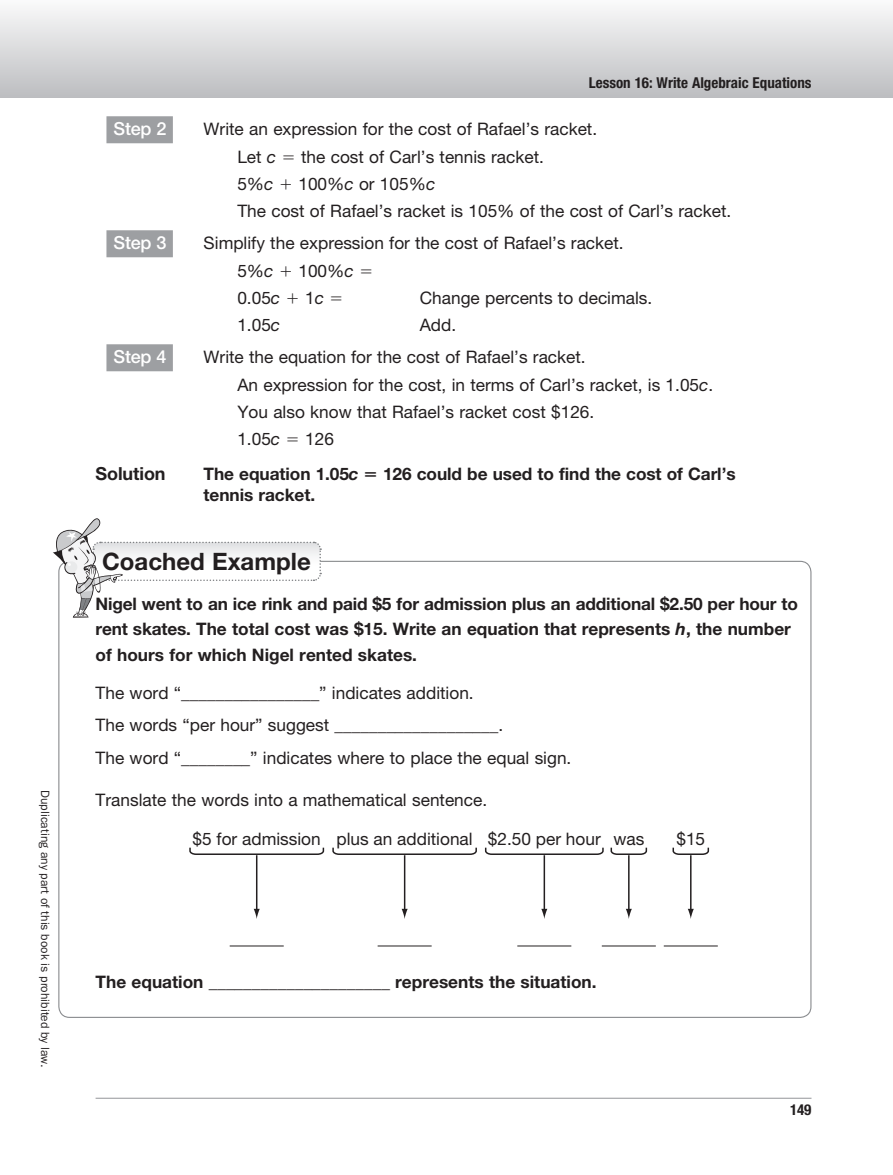
<style>
.page{position:relative;width:893px;height:1175px;background:#fff}
.page>*{position:absolute;margin:0;border:0;box-sizing:border-box;transform-origin:0 0}
.t1{font:700 24px "Helvetica Neue LT Std";color:#231f20}
.t2{font:500 18px "Helvetica Neue LT Std";letter-spacing:-.015em;color:#fff}
.t3{font:700 18px "Helvetica Neue LT Std";letter-spacing:-.005em;color:#231f20}
.t4{font:17.25px/27.2px "Helvetica Neue LT Std";color:#231f20}
.t5{font:700 17.25px/25.5px "Helvetica Neue LT Std";letter-spacing:-.005em;color:#231f20}
.t6{font:700 condensed 15px "Helvetica Neue LT Std";color:#231f20}
.t7{font:12px "ITC Franklin Gothic Std";color:#231f20}
.s1{font-style:italic}
.s2{font-family:"Math Pi One"}
</style>
<div class="page">
<hr style="left:0;top:0;width:1px;height:97px;background:#bcbdc0">
<hr style="left:96px;top:1098px;width:715px;height:1px;background:#939598">
<div style="left:1px;top:0;width:891px;height:97px;background:linear-gradient(to bottom,#fafafb,#bdbec1)"></div>
<div style="left:106px;top:116px;width:67px;height:27px;background:#9d9fa2"></div>
<div style="left:106px;top:230px;width:67px;height:27px;background:#9d9fa2"></div>
<div style="left:106px;top:344px;width:67px;height:27px;background:#9d9fa2"></div>
<svg style="left:189px;top:847px;width:136px;height:9px"></svg>
<hr style="left:230px;top:945px;width:54px;height:1px;background:#231f20">
<hr style="left:256px;top:855px;width:1px;height:56px;background:#231f20">
<svg style="left:254px;top:909px;width:6px;height:10px"></svg>
<svg style="left:332px;top:847px;width:145px;height:9px"></svg>
<hr style="left:377px;top:945px;width:54px;height:1px;background:#231f20">
<hr style="left:404px;top:855px;width:1px;height:56px;background:#231f20">
<svg style="left:401px;top:909px;width:6px;height:10px"></svg>
<hr style="left:517px;top:945px;width:54px;height:1px;background:#231f20">
<hr style="left:543px;top:855px;width:2px;height:56px;background:#231f20">
<svg style="left:541px;top:909px;width:6px;height:10px"></svg>
<svg style="left:672px;top:847px;width:37px;height:9px"></svg>
<hr style="left:663px;top:945px;width:54px;height:1px;background:#231f20">
<hr style="left:690px;top:855px;width:1px;height:56px;background:#231f20">
<svg style="left:688px;top:909px;width:5px;height:10px"></svg>
<svg style="left:484px;top:847px;width:163px;height:9px"></svg>
<hr style="left:601px;top:945px;width:54px;height:1px;background:#231f20">
<hr style="left:628px;top:855px;width:1px;height:56px;background:#231f20">
<svg style="left:626px;top:909px;width:5px;height:10px"></svg>
<svg style="left:53px;top:518px;width:269px;height:100px"></svg>
<p class="t7" style="left:52px;top:790px;width:279px;rotate:90deg">Duplicating any part of this book is prohibited by law.</p>
<p class="t6" style="left:588px;top:74px;width:224px">Lesson 16: Write Algebraic Equations</p>
<p class="t2" style="left:114px;top:118px;width:54px">Step 2</p>
<p class="t4" style="left:237px;top:115px;width:358px;text-indent:-34px">Write an expression for the cost of Rafael’s racket.<br>Let <span class="s1">c</span></p>
<p class="t4" style="left:301px;top:143px;width:241px">the cost of Carl’s tennis racket.</p>
<p class="t4" style="left:237px;top:170px;width:492px;text-indent:61px">100%<span class="s1">c</span> or 105%<span class="s1">c<br></span>The cost of Rafael’s racket is 105% of the cost of Carl’s racket.</p>
<p class="t4" style="left:237px;top:170px;width:38px">5%<span class="s1">c</span></p>
<p class="t2" style="left:114px;top:232px;width:54px">Step 3</p>
<p class="t4" style="left:237px;top:229px;width:385px;text-indent:-34px">Simplify the expression for the cost of Rafael’s racket.<br>5%<span class="s1">c</span></p>
<p class="t4" style="left:298px;top:257px;width:57px">100%<span class="s1">c</span></p>
<p class="t4" style="left:237px;top:284px;width:44px">0.05<span class="s1">c</span></p>
<p class="t4" style="left:305px;top:284px;width:20px">1<span class="s1">c</span></p>
<p class="t4" style="left:420px;top:284px;width:231px">Change percents to decimals.</p>
<p class="t4" style="left:237px;top:311px;width:44px">1.05<span class="s1">c</span></p>
<p class="t4" style="left:420px;top:311px;width:35px">Add.</p>
<p class="t2" style="left:114px;top:346px;width:54px">Step 4</p>
<p class="t4" style="left:237px;top:343px;width:474px;text-indent:-34px">Write the equation for the cost of Rafael’s racket.<br>An expression for the cost, in terms of Carl’s racket, is 1. 05<span class="s1">c</span>.<br>You also know that Rafael’s racket cost $126.<br>1.05<span class="s1">c</span></p>
<p class="t4" style="left:305px;top:425px;width:30px">126</p>
<p class="t3" style="left:96px;top:462px;width:72px">Solution</p>
<p class="t5" style="left:204px;top:462px;width:533px;line-height:21.8px">The equation 1.05<span class="s1">c</span> <span class="s2">5</span> 126 could be used to find the cost of Carl’s tennis racket.</p>
<h1 class="t1" style="left:102px;top:546px;width:210px">Coached Example</h1>
<p class="t5" style="left:96px;top:591px;width:703px">Nigel went to an ice rink and paid $5 for admission plus an additional $2.50 per hour to rent skates. The total cost was $15. Write an equation that represents <span class="s1">h</span>, the number of hours for which Nigel rented skates.</p>
<p class="t4" style="left:96px;top:676px;width:474px;line-height:32.5px">The word “________________” indicates addition.<br>The words “per hour” suggest ___________________.<br>The word “________” indicates where to place the equal sign.</p>
<p class="t4" style="left:96px;top:786px;width:390px">Translate the words into a mathematical sentence.</p>
<p class="t4" style="left:193px;top:825px;width:453px">$5 for admission plus an additional $2.50 per hour was</p>
<p class="t4" style="left:676px;top:825px;width:30px">$15</p>
<p class="t5" style="left:96px;top:968px;width:502px">The equation _____________________ represents the situation.</p>
<p class="t6" style="left:790px;top:1100px;width:23px">149</p>
</div>
